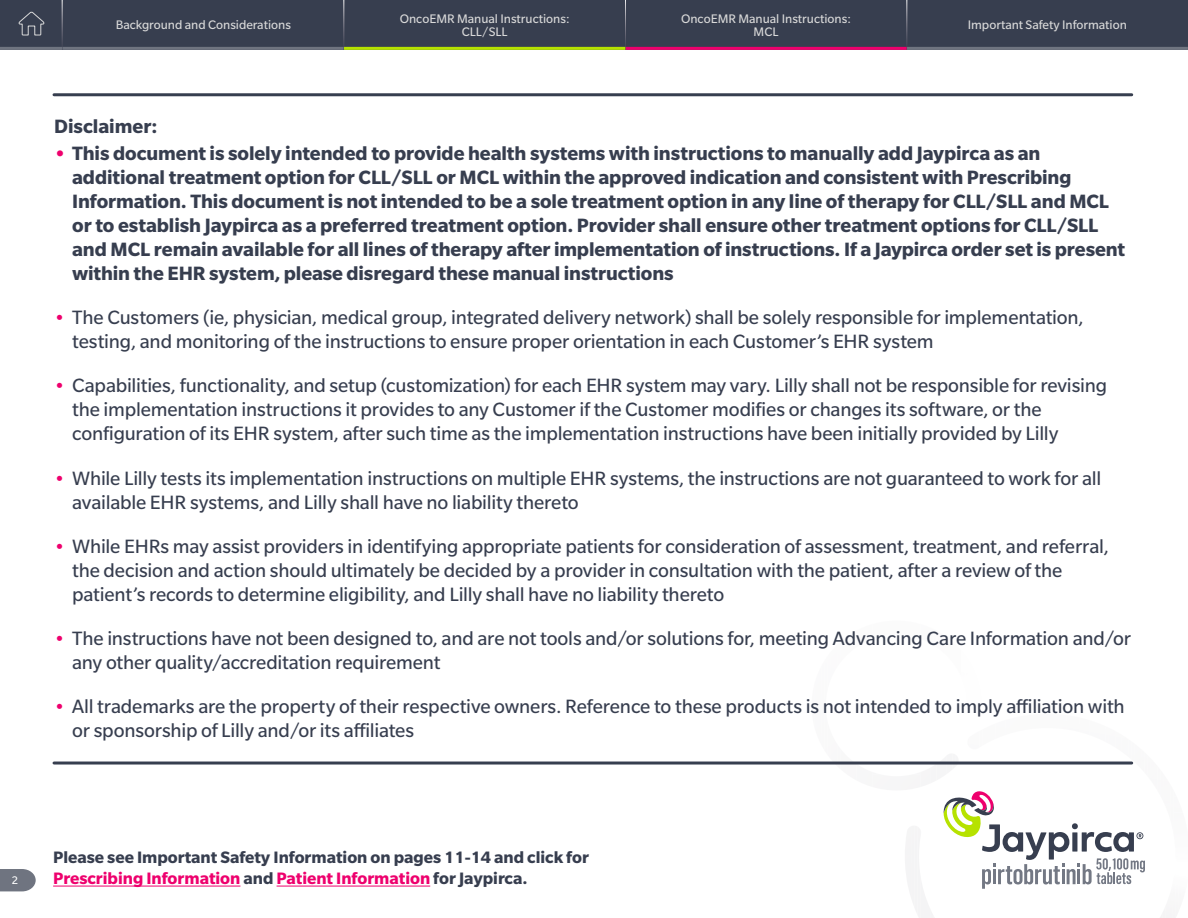
<style>
.page{position:relative;width:1188px;height:918px;background:#fff}
.page>*{position:absolute;margin:0;border:0;box-sizing:border-box;transform-origin:0 0}
.t1{font:21px/24px "Slate Pro";letter-spacing:-.01em;color:#373e4f}
.t2{font:700 21px/24px "Slate Pro";letter-spacing:-.005em;color:#373e4f}
.t3{font:700 18px/21px "Slate Pro";color:#373e4f}
.t4{font:13.5px/13.5px "Slate Pro";color:#d9d9d9;text-align:center}
.t5{font:12px "Slate Pro";color:#fff}
.s1{color:#ee006d}
</style>
<div class="page">
<svg style="left:0;top:869px;width:36px;height:22px"></svg>
<svg style="left:804px;top:761px;width:157px;height:157px"></svg>
<svg style="left:943px;top:791px;width:202px;height:98px"></svg>
<hr style="left:53px;top:886px;width:187px;height:1px;background:#ee006d">
<hr style="left:277px;top:886px;width:153px;height:1px;background:#ee006d">
<hr style="left:54px;top:93px;width:1078px;height:3px;background:#373e4f">
<hr style="left:54px;top:762px;width:1078px;height:3px;background:#373e4f">
<div style="left:0;top:0;width:1188px;height:47px;background:#373e4f"></div>
<div style="left:63px;top:0;width:281px;height:50px;background:#373e4f"></div>
<svg style="left:19px;top:12px;width:25px;height:24px"></svg>
<hr style="left:344px;top:0;width:1px;height:50px;background:#fff">
<hr style="left:62px;top:0;width:1px;height:50px;background:#fff">
<hr style="left:625px;top:0;width:1px;height:50px;background:#fff">
<hr style="left:907px;top:0;width:1px;height:50px;background:#fff">
<hr style="left:344px;top:47px;width:281px;height:3px;background:#b6e200">
<hr style="left:626px;top:47px;width:281px;height:3px;background:#ee006d">
<hr style="left:907px;top:47px;width:281px;height:3px;background:#6f7480">
<hr style="left:62px;top:47px;width:282px;height:3px;background:#6f7480">
<hr style="left:0;top:47px;width:62px;height:3px;background:#6f7480">
<p class="t4" style="left:116px;top:18px;width:177px">Background and Considerations</p>
<p class="t4" style="left:400px;top:11px;width:171px">OncoEMR Manual Instructions:<br>CLL/SLL</p>
<p class="t4" style="left:681px;top:11px;width:171px">OncoEMR Manual Instructions:<br>MCL</p>
<p class="t4" style="left:968px;top:18px;width:161px">Important Safety Information</p>
<p class="t2" style="left:54px;top:114px;width:105px">Disclaimer:</p>
<p class="t2" style="left:72px;top:141px;width:1055px;text-indent:-18px"><span class="s1">•</span> This document is solely intended to provide health systems with instructions to manually add Jaypirca as an additional treatment option for CLL/SLL or MCL within the approved indication and consistent with Prescribing Information. This document is not intended to be a sole treatment option in any line of therapy for CLL/SLL and MCL or to establish Jaypirca as a preferred treatment option. Provider shall ensure other treatment options for CLL/SLL and MCL remain available for all lines of therapy after implementation of instructions. If a Jaypirca order set is present within the EHR system, please disregard these manual instructions</p>
<p class="t1" style="left:72px;top:305px;width:1013px;text-indent:-18px"><span class="s1">•</span> The Customers (ie, physician, medical group, integrated delivery network) shall be solely responsible for implementation, testing, and monitoring of the instructions to ensure proper orientation in each Customer’s EHR system</p>
<p class="t1" style="left:72px;top:374px;width:1036px;text-indent:-18px"><span class="s1">•</span> Capabilities, functionality, and setup (customization) for each EHR system may vary. Lilly shall not be responsible for revising the implementation instructions it provides to any Customer if the Customer modifies or changes its software, or the configuration of its EHR system, after such time as the implementation instructions have been initially provided by Lilly</p>
<p class="t1" style="left:72px;top:466px;width:1031px;text-indent:-18px"><span class="s1">•</span> While Lilly tests its implementation instructions on multiple EHR systems, the instructions are not guaranteed to work for all available EHR systems, and Lilly shall have no liability thereto</p>
<p class="t1" style="left:72px;top:534px;width:1038px;text-indent:-18px"><span class="s1">•</span> While EHRs may assist providers in identifying appropriate patients for consideration of assessment, treatment, and referral, the decision and action should ultimately be decided by a provider in consultation with the patient, after a review of the patient’s records to determine eligibility, and Lilly shall have no liability thereto</p>
<p class="t1" style="left:72px;top:626px;width:1061px;text-indent:-18px"><span class="s1">•</span> The instructions have not been designed to, and are not tools and/or solutions for, meeting Advancing Care Information and/or any other quality/accreditation requirement</p>
<p class="t1" style="left:72px;top:695px;width:1054px;text-indent:-18px"><span class="s1">•</span> All trademarks are the property of their respective owners. Reference to these products is not intended to imply affiliation with or sponsorship of Lilly and/or its affiliates</p>
<p class="t5" style="left:12px;top:874px;width:8px">2</p>
<p class="t3" style="left:53px;top:847px;width:537px">Please see Important Safety Information on pages 11-14 and click for<br><span class="s1">Prescribing Information</span> and <span class="s1">Patient Information</span> for Jaypirca.</p>
</div>
